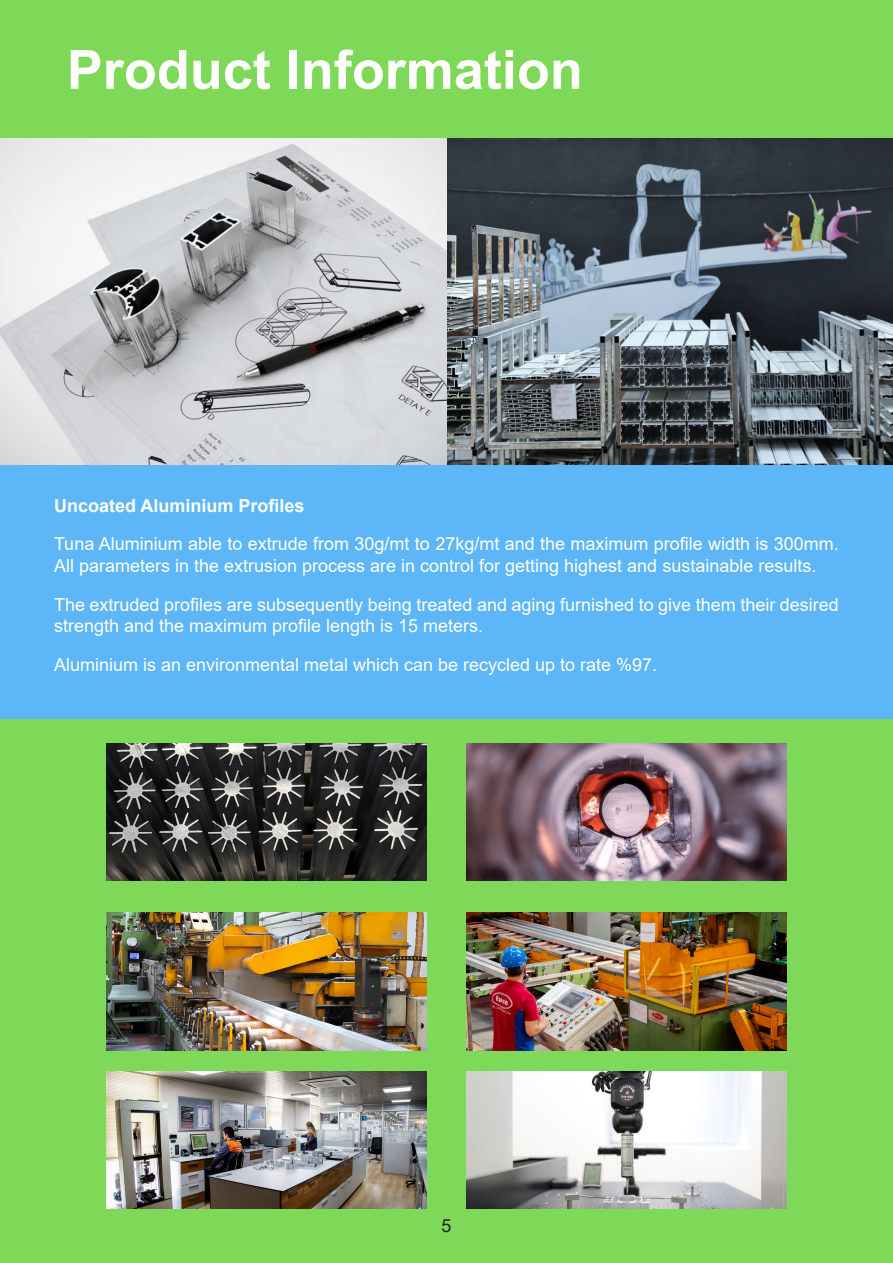
<style>
.page{position:relative;width:893px;height:1263px;background:#fff}
.page>*{position:absolute;margin:0;border:0;box-sizing:border-box;transform-origin:0 0}
.Page_Header{font:700 54px "Arial";color:#fff}
.Paragraph{font:18px/21.6px "Arial";color:#fff}
.t1{font:700 18px "Arial";color:#fff}
.t2{font:18px "Arial";color:#231f20}
</style>
<div class="page">
<div style="left:0;top:138px;width:893px;height:1125px;background:#5cb6f7"></div>
<div style="left:0;top:719px;width:893px;height:544px;background:#7fd959"></div>
<div style="left:0;top:0;width:893px;height:138px;background:#7fd959"></div>
<img style="left:107px;top:743px;width:320px;height:138px">
<img style="left:107px;top:913px;width:320px;height:137px">
<img style="left:107px;top:1071px;width:320px;height:138px">
<img style="left:466px;top:743px;width:320px;height:138px">
<img style="left:466px;top:913px;width:320px;height:137px">
<img style="left:466px;top:1071px;width:320px;height:138px">
<img style="left:0;top:138px;width:893px;height:326px">
<p class="Page_Header" style="left:67px;top:32px;width:518px">Product Information</p>
<p class="t1" style="left:54px;top:493px;width:252px">Uncoated Aluminium Profiles</p>
<p class="Paragraph" style="left:54px;top:533px;width:786px">Tuna Aluminium able to extrude from 30g/mt to 27kg/mt and the maximum profile width is 300mm.<br>All parameters in the extrusion process are in control for getting highest and sustainable results.</p>
<p class="Paragraph" style="left:54px;top:593px;width:786px">The extruded profiles are subsequently being treated and aging furnished to give them their desired strength and the maximum profile length is 15 meters.</p>
<p class="Paragraph" style="left:54px;top:653px;width:605px">Aluminium is an environmental metal which can be recycled up to rate %97.</p>
<p class="t2" style="left:441px;top:1213px;width:12px">5</p>
</div>
